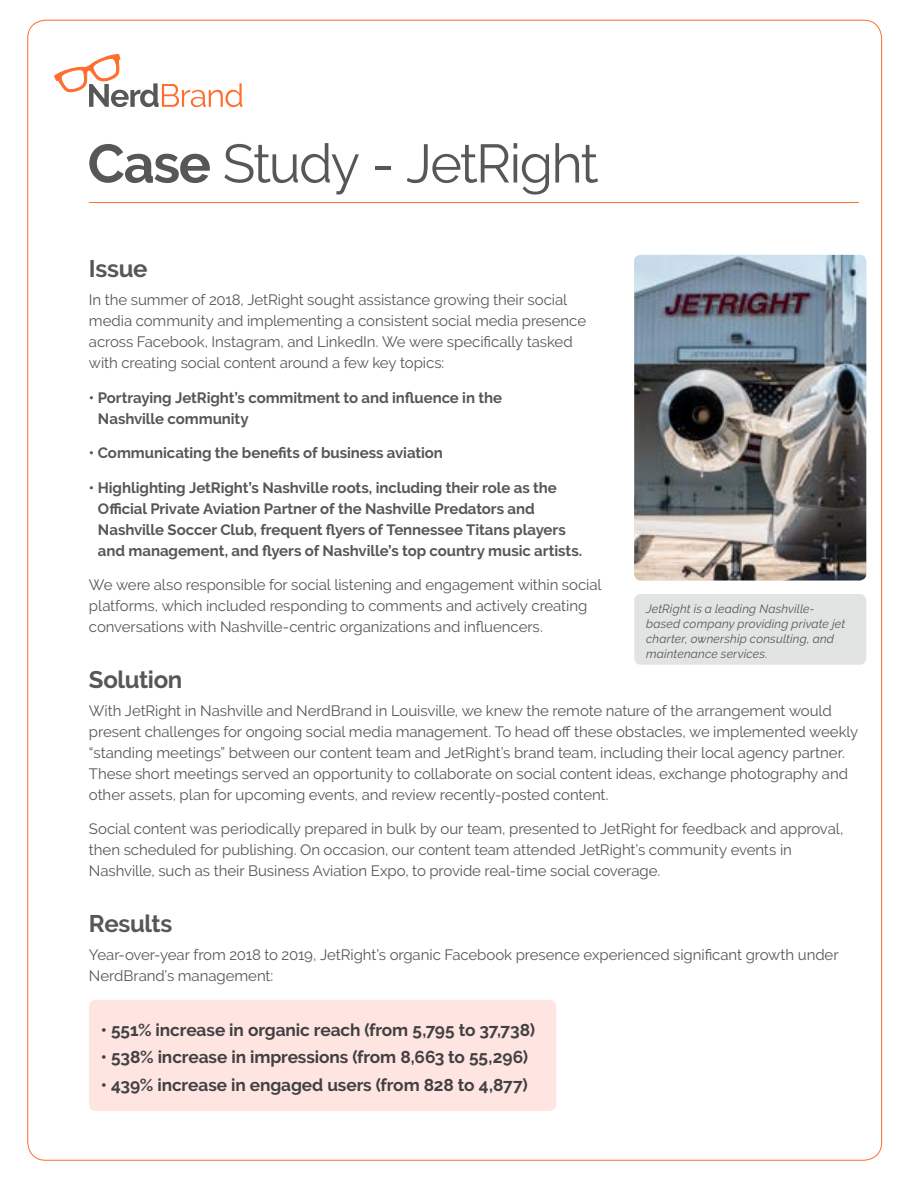
<style>
.page{position:relative;width:918px;height:1188px;background:#fff}
.page>*{position:absolute;margin:0;border:0;box-sizing:border-box;transform-origin:0 0}
.t1{font:54px "Raleway";letter-spacing:-.035em;color:#565855}
.t2{font:700 24px "Raleway";letter-spacing:-.015em;color:#565855}
.t3{font:700 17.25px "Raleway";letter-spacing:-.005em;color:#414042}
.t4{font:15px/21px "Raleway";letter-spacing:-.005em;color:#565855}
.t5{font:700 15px/21px "Raleway";letter-spacing:-.005em;color:#565855}
.t6{font:italic 12px/15px "Raleway";letter-spacing:.015em;color:#565855}
.s1{font-weight:700}
</style>
<div class="page">
<div style="left:89px;top:1000px;width:467px;height:111px;background:#ffe5e2;border-radius:7px"></div>
<svg style="left:54px;top:54px;width:188px;height:53px"></svg>
<hr style="left:89px;top:202px;width:770px;height:1px;background:#ff6d2e">
<img style="left:634px;top:255px;width:232px;height:325px">
<div style="left:634px;top:594px;width:232px;height:71px;background:#e2e4e4;border-radius:7px"></div>
<h1 class="t1" style="left:88px;top:132px;width:513px"><span class="s1">Case</span> Study - JetRight</h1>
<h2 class="t2" style="left:89px;top:255px;width:60px">Issue</h2>
<p class="t4" style="left:89px;top:289px;width:499px">In the summer of 2018, JetRight sought assistance growing their social media community and implementing a consistent social media presence across Facebook, Instagram, and LinkedIn. We were specifically tasked with creating social content around a few key topics:</p>
<p class="t5" style="left:98px;top:387px;width:406px;text-indent:-9px">• Portraying JetRight’s commitment to and influence in the<br>Nashville community</p>
<p class="t5" style="left:89px;top:442px;width:355px">• Communicating the benefits of business aviation</p>
<p class="t5" style="left:98px;top:477px;width:486px;text-indent:-9px">• Highlighting JetRight’s Nashville roots, including their role as the Official Private Aviation Partner of the Nashville Predators and Nashville Soccer Club, frequent flyers of Tennessee Titans players and management, and flyers of Nashville’s top country music artists.</p>
<p class="t4" style="left:89px;top:574px;width:514px">We were also responsible for social listening and engagement within social platforms, which included responding to comments and actively creating conversations with Nashville-centric organizations and influencers.</p>
<h2 class="t2" style="left:89px;top:666px;width:95px">Solution</h2>
<p class="t4" style="left:89px;top:700px;width:771px">With JetRight in Nashville and NerdBrand in Louisville, we knew the remote nature of the arrangement would present challenges for ongoing social media management. To head off these obstacles, we implemented weekly “standing meetings” between our content team and JetRight’s brand team, including their local agency partner.<br>These short meetings served an opportunity to collaborate on social content ideas, exchange photography and other assets, plan for upcoming events, and review recently-posted content.</p>
<p class="t4" style="left:89px;top:818px;width:756px">Social content was periodically prepared in bulk by our team, presented to JetRight for feedback and approval, then scheduled for publishing. On occasion, our content team attended JetRight’s community events in<br>Nashville, such as their Business Aviation Expo, to provide real-time social coverage.</p>
<h2 class="t2" style="left:89px;top:910px;width:85px">Results</h2>
<p class="t4" style="left:89px;top:944px;width:751px">Year-over-year from 2018 to 2019, JetRight’s organic Facebook presence experienced significant growth under<br>NerdBrand’s management:</p>
<p class="t3" style="left:101px;top:1020px;width:436px">• 551% increase in organic reach (from 5,795 to 37,738)</p>
<p class="t3" style="left:101px;top:1047px;width:429px">• 538% increase in impressions (from 8,663 to 55,296)</p>
<p class="t3" style="left:101px;top:1075px;width:428px">• 439% increase in engaged users (from 828 to 4,877)</p>
<p class="t6" style="left:646px;top:601px;width:201px">JetRight is a leading Nashville&shy;based company providing private jet charter, ownership consulting, and maintenance services.</p>
</div>
